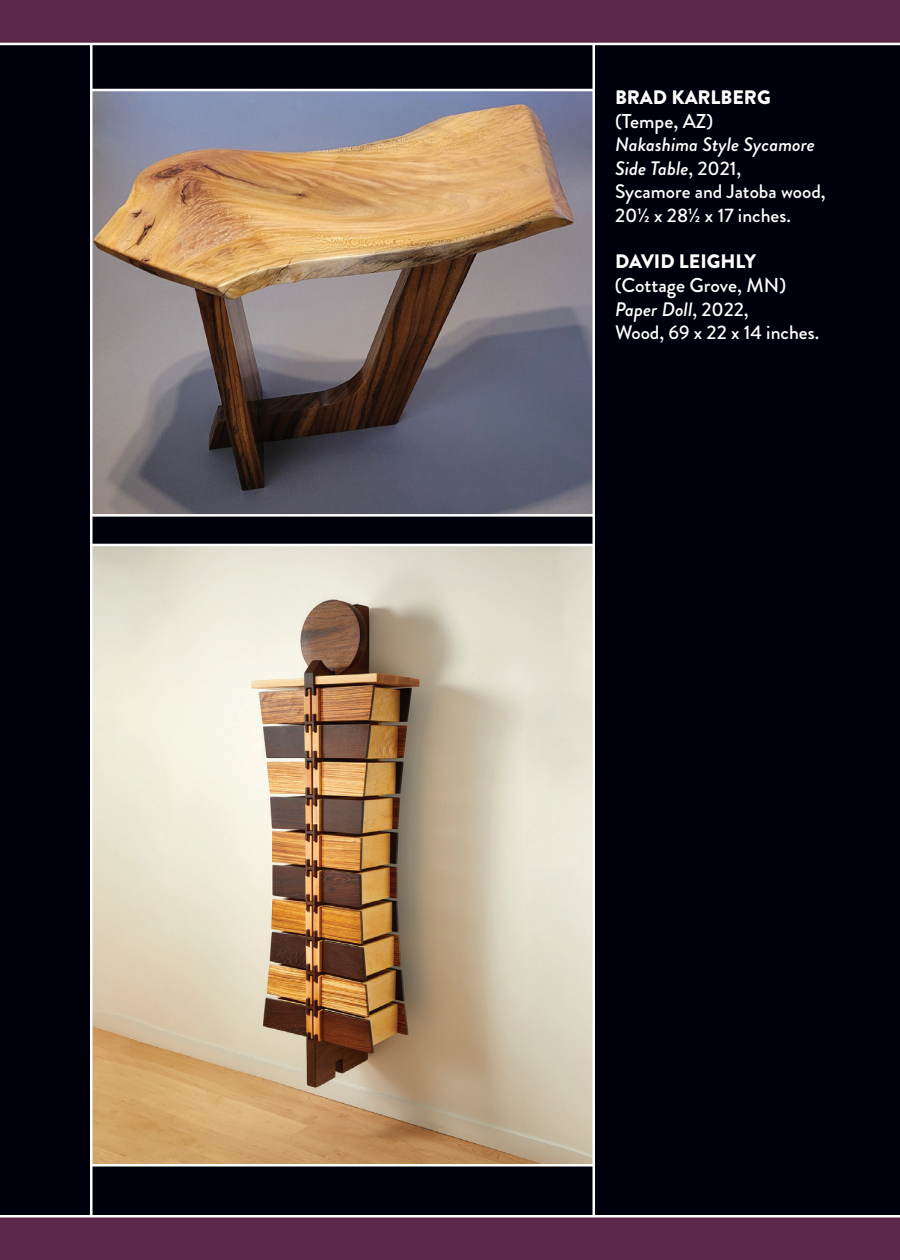
<style>
.page{position:relative;width:900px;height:1260px;background:#fff}
.page>*{position:absolute;margin:0;border:0;box-sizing:border-box;transform-origin:0 0}
.t1{font:500 20px "Brandon Grotesque";color:#fff}
.t2{font:500 19.5px/23.5px "Brandon Grotesque";color:#fff}
.t3{font:900 19.5px "Brandon Grotesque";color:#fff}
.s1{font-style:italic}
</style>
<div class="page">
<div style="left:0;top:45px;width:900px;height:1174px;background:#00000c"></div>
<div style="left:0;top:0;width:900px;height:43px;background:#5b2849"></div>
<div style="left:0;top:1217px;width:900px;height:43px;background:#5b2849"></div>
<hr style="left:0;top:1215px;width:900px;height:3px;background:#fff">
<hr style="left:90px;top:45px;width:2px;height:1172px;background:#fff">
<hr style="left:592px;top:45px;width:3px;height:1172px;background:#fff">
<img style="left:92px;top:88px;width:501px;height:430px">
<img style="left:92px;top:542px;width:501px;height:626px">
<p class="t3" style="left:615px;top:83px;width:157px">BRAD KARLBERG</p>
<p class="t1" style="left:615px;top:107px;width:100px">(Tempe, AZ)</p>
<p class="t2" style="left:615px;top:133px;width:212px"><span class="s1">Nakashima Style Sycamore<br>Side Table</span>, 2021,<br>Sycamore and Jatoba wood,<br>20½ x 28½ x 17 inches.</p>
<p class="t3" style="left:615px;top:248px;width:143px">DAVID LEIGHLY</p>
<p class="t1" style="left:615px;top:271px;width:173px">(Cottage Grove, MN)</p>
<p class="t2" style="left:615px;top:297px;width:206px"><span class="s1">Paper Doll</span>, 2022,<br>Wood, 69 x 22 x 14 inches.</p>
</div>
